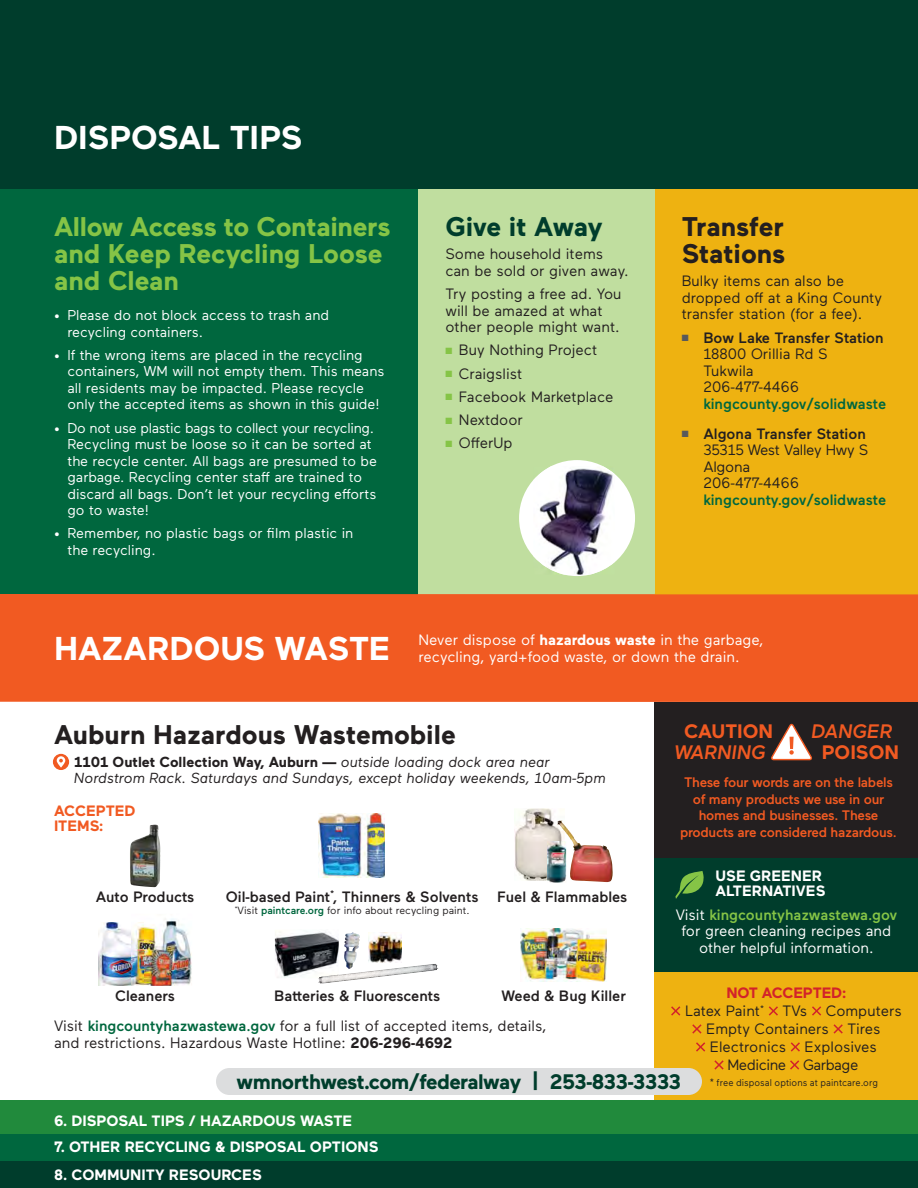
<style>
.page{position:relative;width:918px;height:1188px;background:#fff}
.page>*{position:absolute;margin:0;border:0;box-sizing:border-box;transform-origin:0 0}
.t1{font:700 33px "Maax";color:#fff}
.t2{font:700 27px/27px "Maax";letter-spacing:-.01em;color:#85c446}
.t3{font:700 27px/27px "Maax";letter-spacing:-.005em;color:#231f20}
.t4{font:700 27px "Maax";letter-spacing:-.01em;color:#003d2c}
.t5{font:700 21px "Maax";letter-spacing:-.025em;color:#003d2c}
.t6{font:700 19.5px "Maax";color:#f15a22}
.t7{font:italic 500 19.5px "Maax";color:#f15a22}
.t8{font:15px/16.5px "Maax";color:#231f20}
.t9{font:15px/16.5px "Maax";color:#fff;text-align:center}
.t10{font:500 15px "Maax";color:#231f20}
.t11{font:700 15px/15px "Maax";color:#fff}
.t12{font:500 15px "Maax";color:#00673e}
.t13{font:15px/16.5px "Maax";letter-spacing:-.02em;color:#231f20}
.t14{font:15px "Maax";letter-spacing:-.03em;color:#231f20}
.t15{font:700 15px/15px "Maax";color:#f15a22}
.t16{font:700 15px "Maax";letter-spacing:-.01em;color:#d2232a}
.t17{font:italic 14.55px/16.5px "Maax";color:#231f20}
.t18{font:14.25px/16.5px "Maax";color:#fff}
.t19{font:500 13.8px/16.5px "Maax";letter-spacing:-.02em;color:#f15a22;text-align:center}
.t20{font:10.5px "Maax";color:#231f20}
.t21{font:9.75px "Maax";letter-spacing:.01em;color:#231f20;scale:.96 1}
.s1{font-weight:700}
.s2{font-weight:700;font-style:normal}
.s3{font-weight:500;color:#00673e}
.s4{font-weight:500;color:#85c446}
</style>
<div class="page">
<div style="left:0;top:0;width:918px;height:189px;background:#003d2c"></div>
<div style="left:0;top:1161px;width:918px;height:27px;background:#003d2c"></div>
<div style="left:0;top:1134px;width:918px;height:27px;background:#00673e"></div>
<div style="left:0;top:189px;width:446px;height:405px;background:#00673e"></div>
<div style="left:655px;top:189px;width:263px;height:405px;background:#eeb211"></div>
<div style="left:419px;top:189px;width:236px;height:405px;background:#c0de9f"></div>
<div style="left:519px;top:460px;width:116px;height:116px;background:#fff;border-radius:50%"></div>
<img style="left:533px;top:466px;width:82px;height:109px">
<div style="left:655px;top:972px;width:263px;height:135px;background:#eeb211"></div>
<svg style="left:671px;top:1006px;width:10px;height:10px"></svg>
<svg style="left:768px;top:1006px;width:10px;height:10px"></svg>
<svg style="left:812px;top:1006px;width:9px;height:10px"></svg>
<svg style="left:692px;top:1024px;width:10px;height:10px"></svg>
<svg style="left:833px;top:1024px;width:10px;height:10px"></svg>
<svg style="left:696px;top:1042px;width:10px;height:10px"></svg>
<svg style="left:790px;top:1042px;width:10px;height:10px"></svg>
<svg style="left:714px;top:1060px;width:10px;height:10px"></svg>
<svg style="left:790px;top:1060px;width:10px;height:10px"></svg>
<div style="left:655px;top:702px;width:263px;height:162px;background:#231f20"></div>
<div style="left:655px;top:858px;width:263px;height:114px;background:#003d2c"></div>
<svg style="left:771px;top:724px;width:41px;height:37px"></svg>
<div style="left:216px;top:1068px;width:486px;height:27px;background:#dcddde;border-radius:14px"></div>
<div style="left:0;top:594px;width:918px;height:108px;background:#f15a22"></div>
<div style="left:0;top:1100px;width:918px;height:34px;background:#218a3c"></div>
<img style="left:521px;top:929px;width:85px;height:53px">
<img style="left:514px;top:808px;width:43px;height:73px">
<img style="left:557px;top:820px;width:56px;height:63px">
<img style="left:549px;top:842px;width:17px;height:40px">
<img style="left:548px;top:842px;width:17px;height:39px">
<img style="left:139px;top:825px;width:15px;height:14px">
<img style="left:98px;top:923px;width:33px;height:63px">
<img style="left:131px;top:918px;width:61px;height:68px">
<svg style="left:53px;top:754px;width:16px;height:16px"></svg>
<svg style="left:57px;top:756px;width:8px;height:12px"></svg>
<img style="left:319px;top:814px;width:65px;height:63px">
<img style="left:339px;top:964px;width:91px;height:11px">
<img style="left:344px;top:933px;width:15px;height:36px">
<img style="left:275px;top:931px;width:64px;height:47px">
<img style="left:319px;top:975px;width:20px;height:3px">
<img style="left:369px;top:933px;width:33px;height:29px">
<svg style="left:675px;top:871px;width:29px;height:28px"></svg>
<h1 class="t1" style="left:54px;top:124px;width:250px">DISPOSAL TIPS</h1>
<h2 class="t2" style="left:54px;top:215px;width:338px">Allow Access to Containers and Keep Recycling Loose and Clean</h2>
<p class="t18" style="left:67px;top:308px;width:263px;text-indent:-13px">• Please do not block access to trash and recycling containers.</p>
<p class="t18" style="left:67px;top:348px;width:319px;text-indent:-13px">• If the wrong items are placed in the recycling containers, WM will not empty them. This means all residents may be impacted. Please recycle only the accepted items as shown in this guide!</p>
<p class="t18" style="left:67px;top:421px;width:311px;text-indent:-13px">• Do not use plastic bags to collect your recycling.<br>Recycling must be loose so it can be sorted at the recycle center. All bags are presumed to be garbage. Recycling center staff are trained to discard all bags. Don’t let your recycling efforts go to waste!</p>
<p class="t18" style="left:67px;top:526px;width:288px;text-indent:-13px">• Remember, no plastic bags or film plastic in the recycling.</p>
<h2 class="t4" style="left:446px;top:216px;width:158px">Give it Away</h2>
<p class="t8" style="left:446px;top:247px;width:185px">Some household items can be sold or given away.</p>
<p class="t8" style="left:446px;top:287px;width:178px">Try posting a free ad. You will be amazed at what other people might want.</p>
<p class="t8" style="left:459px;top:340px;width:156px;line-height:23.2px">Buy Nothing Project<br>Craigslist<br>Facebook Marketplace<br>Nextdoor<br>OfferUp</p>
<h2 class="t3" style="left:682px;top:215px;width:105px">Transfer<br>Stations</h2>
<p class="t8" style="left:682px;top:274px;width:202px">Bulky items can also be dropped off at a King County transfer station (for a fee).</p>
<p class="t10" style="left:703px;top:332px;width:182px">Bow Lake Transfer Station</p>
<p class="t8" style="left:703px;top:347px;width:126px">18800 Orillia Rd S<br>Tukwila<br>206-477-4466</p>
<p class="t12" style="left:703px;top:398px;width:184px">kingcounty.gov/solidwaste</p>
<p class="t10" style="left:703px;top:428px;width:164px">Algona Transfer Station</p>
<p class="t13" style="left:703px;top:443px;width:166px">35315 West Valley Hwy S<br>Algona<br>206-477-4466</p>
<p class="t12" style="left:703px;top:494px;width:184px">kingcounty.gov/solidwaste</p>
<h1 class="t1" style="left:54px;top:636px;width:338px">HAZARDOUS WASTE</h1>
<p class="t9" style="left:419px;top:633px;width:346px;text-align:left">Never dispose of <span class="s1">hazardous waste</span> in the garbage, recycling, yard+food waste, or down the drain.</p>
<h2 class="t3" style="left:54px;top:722px;width:403px">Auburn Hazardous Wastemobile</h2>
<p class="t17" style="left:74px;top:755px;width:533px"><span class="s2">1101 Outlet Collection Way, Auburn —</span> outside loading dock area near<br>Nordstrom Rack. Saturdays and Sundays, except holiday weekends, 10am-5pm</p>
<p class="t15" style="left:54px;top:805px;width:83px">ACCEPTED<br>ITEMS:</p>
<p class="t10" style="left:96px;top:891px;width:100px">Auto Products</p>
<p class="t10" style="left:226px;top:891px;width:254px">Oil-based Paint<sup>*</sup>, Thinners &amp; Solvents</p>
<p class="t20" style="left:235px;top:907px;width:236px"><sup>*</sup>Visit <span class="s3">paintcare.org</span> for info about recycling paint.</p>
<p class="t10" style="left:497px;top:891px;width:132px">Fuel &amp; Flammables</p>
<h3 class="t6" style="left:684px;top:724px;width:90px">CAUTION</h3>
<h3 class="t7" style="left:811px;top:720px;width:83px">DANGER</h3>
<h3 class="t7" style="left:675px;top:741px;width:93px">WARNING</h3>
<h3 class="t6" style="left:822px;top:745px;width:79px">POISON</h3>
<p class="t19" style="left:680px;top:775px;width:218px">These four words are on the labels of many products we use in our homes and businesses. These products are considered hazardous.</p>
<p class="t11" style="left:716px;top:869px;width:111px">USE GREENER<br>ALTERNATIVES</p>
<p class="t9" style="left:676px;top:907px;width:223px">Visit <span class="s4">kingcountyhazwastewa.gov </span>for green cleaning recipes and other helpful information.</p>
<p class="t16" style="left:726px;top:987px;width:121px">NOT ACCEPTED:</p>
<p class="t8" style="left:685px;top:1003px;width:218px">Latex Paint<sup>*</sup> TVs Computers</p>
<p class="t8" style="left:706px;top:1021px;width:176px">Empty Containers Tires</p>
<p class="t8" style="left:710px;top:1039px;width:168px">Electronics Explosives</p>
<p class="t14" style="left:727px;top:1059px;width:132px">Medicine Garbage</p>
<p class="t10" style="left:115px;top:990px;width:61px">Cleaners</p>
<p class="t10" style="left:501px;top:990px;width:126px">Weed &amp; Bug Killer</p>
<p class="t10" style="left:274px;top:990px;width:168px">Batteries &amp; Fluorescents</p>
<p class="t8" style="left:54px;top:1019px;width:494px">Visit <span class="s3">kingcountyhazwastewa.gov</span> for a full list of accepted items, details, and restrictions. Hazardous Waste Hotline: <span class="s1">206-296-4692</span></p>
<h3 class="t5" style="left:237px;top:1073px;width:446px">wmnorthwest.com/federalway | 253-833-3333</h3>
<p class="t21" style="left:710px;top:1079px;width:177px">* free disposal options at paintcare.org</p>
<p class="t11" style="left:54px;top:1114px;width:300px">6. DISPOSAL TIPS / HAZARDOUS WASTE</p>
<p class="t11" style="left:54px;top:1140px;width:326px">7. OTHER RECYCLING &amp; DISPOSAL OPTIONS</p>
<p class="t11" style="left:54px;top:1168px;width:209px">8. COMMUNITY RESOURCES</p>
</div>
